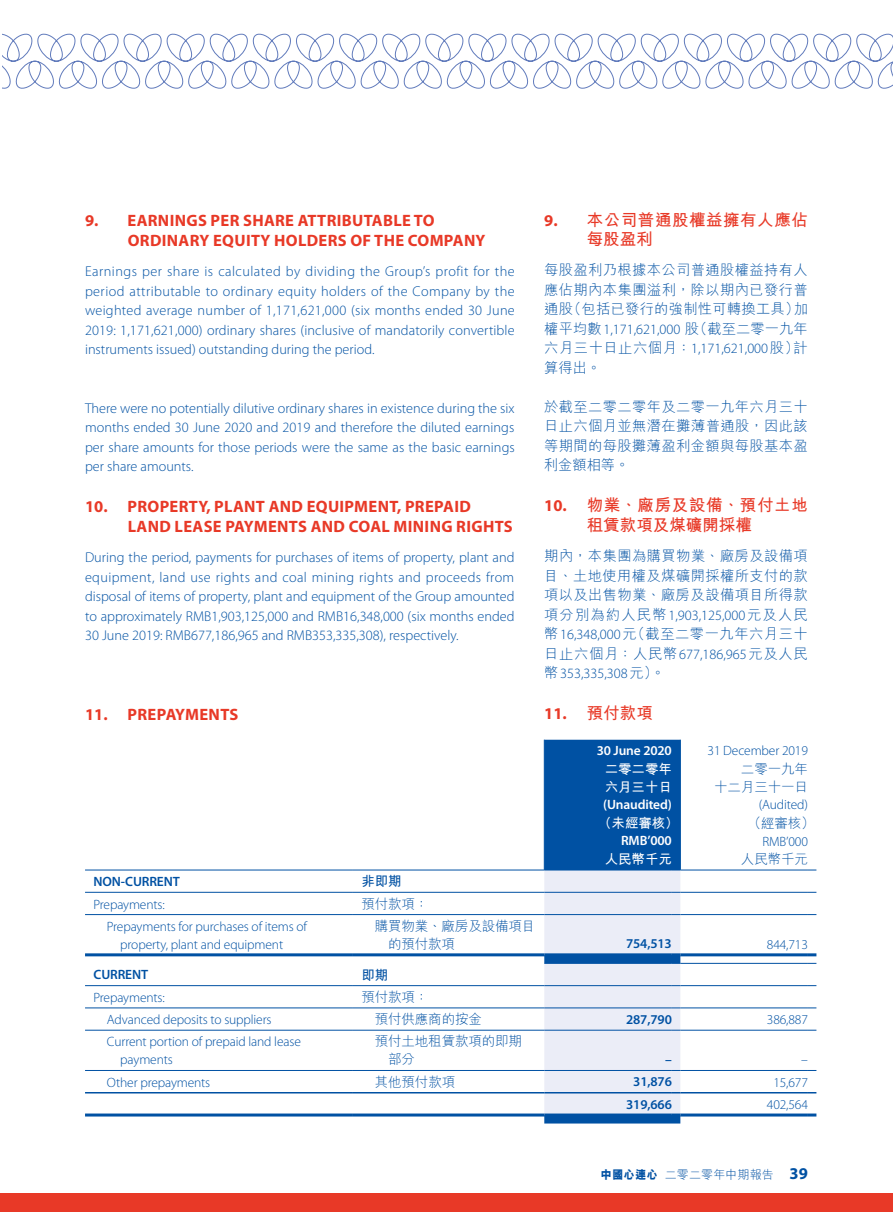
<style>
.page{position:relative;width:893px;height:1212px;background:#fff}
.page>*{position:absolute;margin:0;border:0;box-sizing:border-box;transform-origin:0 0}
.t1{font:700 16.5px/19.5px "Myriad Pro";letter-spacing:.02em;color:#e83927}
.t2{font:700 16.5px/19.5px "M Hei HK";letter-spacing:.035em;color:#e83927}
.t3{font:700 16.5px/19.5px "M Hei HK";color:#e83927}
.t4{font:300 14.25px/19.5px "Myriad Pro";color:#0051a3;text-align:justify}
.t5{font:300 14.25px/19.5px "M Hei HK";letter-spacing:.03em;color:#0051a3;text-align:justify}
.t6{font:300 13.5px/18px "Myriad Pro";letter-spacing:-.01em;color:#0051a3}
.t7{font:300 13.5px/18px "M Hei HK";letter-spacing:-.01em;color:#0051a3}
.t8{font:600 13.5px "Myriad Pro";letter-spacing:-.01em;color:#0051a3}
.t9{font:600 13.5px "Myriad Pro";letter-spacing:-.01em;color:#fff}
.t10{font:700 13.5px/18px "M Hei HK";letter-spacing:-.01em;color:#fff}
.t11{font:700 13.5px "M Hei HK";color:#0051a3}
.t12{font:300 12px "M Hei HK";letter-spacing:.01em;color:#0051a3}
.s1{font-family:"Myriad Pro"}
.s2{font-family:"M Hei HK"}
.s3{font-weight:800}
.s4{font-family:"Myriad Pro";font-weight:700;font-size:16.5px}
</style>
<div class="page">
<div style="left:0;top:1193px;width:893px;height:19px;background:#e83927"></div>
<svg style="left:2px;top:33px;width:891px;height:56px"></svg>
<div style="left:544px;top:740px;width:136px;height:383px;background:#0051a3"></div>
<hr style="left:85px;top:953px;width:268px;height:3px;background:#0051a3">
<hr style="left:353px;top:953px;width:191px;height:3px;background:#0051a3">
<hr style="left:680px;top:953px;width:128px;height:3px;background:#0051a3">
<svg style="left:808px;top:953px;width:8px;height:3px"></svg>
<hr style="left:85px;top:1113px;width:268px;height:3px;background:#0051a3">
<hr style="left:353px;top:1113px;width:191px;height:3px;background:#0051a3">
<hr style="left:680px;top:1113px;width:128px;height:3px;background:#0051a3">
<svg style="left:808px;top:1113px;width:8px;height:3px"></svg>
<hr style="left:544px;top:740px;width:1px;height:130px;background:#0051a3">
<hr style="left:680px;top:740px;width:1px;height:130px;background:#0051a3">
<hr style="left:85px;top:870px;width:268px;height:1px;background:#0051a3">
<hr style="left:353px;top:870px;width:191px;height:1px;background:#0051a3">
<hr style="left:680px;top:870px;width:128px;height:1px;background:#0051a3">
<hr style="left:85px;top:892px;width:268px;height:1px;background:#0051a3">
<hr style="left:353px;top:892px;width:191px;height:1px;background:#0051a3">
<hr style="left:680px;top:892px;width:128px;height:1px;background:#0051a3">
<hr style="left:85px;top:914px;width:268px;height:1px;background:#0051a3">
<hr style="left:353px;top:914px;width:191px;height:1px;background:#0051a3">
<hr style="left:680px;top:914px;width:128px;height:1px;background:#0051a3">
<hr style="left:680px;top:963px;width:128px;height:1px;background:#0051a3">
<hr style="left:85px;top:985px;width:268px;height:1px;background:#0051a3">
<hr style="left:353px;top:985px;width:191px;height:1px;background:#0051a3">
<hr style="left:680px;top:985px;width:128px;height:1px;background:#0051a3">
<hr style="left:85px;top:1008px;width:268px;height:1px;background:#0051a3">
<hr style="left:353px;top:1008px;width:191px;height:1px;background:#0051a3">
<hr style="left:680px;top:1008px;width:128px;height:1px;background:#0051a3">
<hr style="left:85px;top:1030px;width:268px;height:1px;background:#0051a3">
<hr style="left:353px;top:1030px;width:191px;height:1px;background:#0051a3">
<hr style="left:680px;top:1030px;width:128px;height:1px;background:#0051a3">
<hr style="left:85px;top:1070px;width:268px;height:1px;background:#0051a3">
<hr style="left:353px;top:1070px;width:191px;height:1px;background:#0051a3">
<hr style="left:680px;top:1070px;width:128px;height:1px;background:#0051a3">
<hr style="left:85px;top:1092px;width:268px;height:1px;background:#0051a3">
<hr style="left:353px;top:1092px;width:191px;height:1px;background:#0051a3">
<svg style="left:544px;top:870px;width:136px;height:246px;background:#d7e0ef"></svg>
<hr style="left:680px;top:1092px;width:128px;height:1px;background:#0051a3">
<p class="t1" style="left:128px;top:211px;width:359px;text-indent:-43px">9. EARNINGS PER SHARE ATTRIBUTABLE TO<br>ORDINARY EQUITY HOLDERS OF THE COMPANY</p>
<p class="t4" style="left:85px;top:262px;width:431px">Earnings per share is calculated by dividing the Group’s profit for the period attributable to ordinary equity holders of the Company by the weighted average number of 1,171,621,000 (six months ended 30 June 2019: 1,171,621,000) ordinary shares (inclusive of mandatorily convertible instruments issued) outstanding during the period.</p>
<p class="t4" style="left:85px;top:398px;width:431px">There were no potentially dilutive ordinary shares in existence during the six months ended 30 June 2020 and 2019 and therefore the diluted earnings per share amounts for those periods were the same as the basic earnings per share amounts.</p>
<p class="t1" style="left:128px;top:496px;width:387px;text-indent:-43px">10. PROPERTY, PLANT AND EQUIPMENT, PREPAID<br>LAND LEASE PAYMENTS AND COAL MINING RIGHTS</p>
<p class="t4" style="left:85px;top:547px;width:431px">During the period, payments for purchases of items of property, plant and equipment, land use rights and coal mining rights and proceeds from disposal of items of property, plant and equipment of the Group amounted to approximately RMB1,903,125,000 and RMB16,348,000 (six months ended 30 June 2019: RMB677,186,965 and RMB353,335,308), respectively.</p>
<p class="t1" style="left:85px;top:704px;width:155px">11. PREPAYMENTS</p>
<p class="t8" style="left:94px;top:872px;width:88px">NON-CURRENT</p>
<p class="t11" style="left:361px;top:871px;width:42px">非即期</p>
<p class="t6" style="left:94px;top:895px;width:73px">Prepayments:</p>
<p class="t7" style="left:361px;top:894px;width:68px">預付款項：</p>
<p class="t6" style="left:120px;top:917px;width:188px;text-indent:-13px">Prepayments for purchases of items of property, plant and equipment</p>
<p class="t7" style="left:388px;top:917px;width:149px;text-indent:-13px">購買物業、廠房及設備項目的預付款項</p>
<p class="t2" style="left:587px;top:208px;width:223px;text-indent:-42px"><span class="s1">9.</span> 本公司普通股權益擁有人應佔每股盈利</p>
<p class="t5" style="left:544px;top:260px;width:265px">每股盈利乃根據本公司普通股權益持有人應佔期內本集團溢利，除以期內已發行普通股（包括已發行的強制性可轉換工具）加權平均數<span class="s1">1,171,621,000</span> 股（截至二零一九年六月三十日止六個月：<span class="s1">1,171,621,000</span>股）計算得出。</p>
<p class="t5" style="left:544px;top:397px;width:265px">於截至二零二零年及二零一九年六月三十日止六個月並無潛在攤薄普通股，因此該等期間的每股攤薄盈利金額與每股基本盈利金額相等。</p>
<p class="t3" style="left:587px;top:494px;width:223px;text-indent:-43px"><span class="s1">10.</span> 物業、廠房及設備、預付土地租賃款項及煤礦開採權</p>
<p class="t5" style="left:544px;top:546px;width:265px">期內，本集團為購買物業、廠房及設備項目、土地使用權及煤礦開採權所支付的款項以及出售物業、廠房及設備項目所得款</p>
<p class="t4" style="left:544px;top:605px;width:265px"><span class="s2">項分別為約人民幣</span>1,903,125,000<span class="s2">元及人民</span></p>
<p class="t5" style="left:544px;top:624px;width:265px">幣<span class="s1">16,348,000</span>元（截至二零一九年六月三十日止六個月：人民幣<span class="s1">677,186,965</span>元及人民</p>
<p class="t4" style="left:544px;top:663px;width:122px"><span class="s2">幣</span>353,335,308<span class="s2">元）。</span></p>
<p class="t2" style="left:544px;top:702px;width:110px"><span class="s1">11.</span> 預付款項</p>
<p class="t9" style="left:597px;top:742px;width:77px">30 June 2020</p>
<p class="t10" style="left:605px;top:759px;width:68px">二零二零年六月三十日</p>
<p class="t9" style="left:603px;top:796px;width:70px">(Unaudited)</p>
<p class="t10" style="left:598px;top:813px;width:82px">（未經審核）</p>
<p class="t9" style="left:621px;top:832px;width:52px">RMB’000</p>
<p class="t10" style="left:605px;top:849px;width:68px">人民幣千元</p>
<p class="t6" style="left:707px;top:742px;width:102px">31 December 2019</p>
<p class="t7" style="left:714px;top:760px;width:95px;text-align:right">二零一九年<br>十二月三十一日</p>
<p class="t6" style="left:759px;top:796px;width:51px">(Audited)</p>
<p class="t7" style="left:748px;top:814px;width:68px">（經審核）</p>
<p class="t6" style="left:762px;top:832px;width:47px">RMB’000</p>
<p class="t7" style="left:741px;top:850px;width:68px">人民幣千元</p>
<p class="t8" style="left:626px;top:935px;width:47px">754,513</p>
<p class="t6" style="left:767px;top:935px;width:43px">844,713</p>
<p class="t8" style="left:94px;top:966px;width:56px">CURRENT</p>
<p class="t11" style="left:361px;top:965px;width:28px">即期</p>
<p class="t6" style="left:94px;top:988px;width:73px">Prepayments:</p>
<p class="t7" style="left:361px;top:988px;width:68px">預付款項：</p>
<p class="t6" style="left:107px;top:1010px;width:166px">Advanced deposits to suppliers</p>
<p class="t7" style="left:375px;top:1010px;width:109px">預付供應商的按金</p>
<p class="t8" style="left:626px;top:1010px;width:47px">287,790</p>
<p class="t6" style="left:767px;top:1010px;width:43px">386,887</p>
<p class="t6" style="left:120px;top:1033px;width:182px;text-indent:-13px">Current portion of prepaid land lease payments</p>
<p class="t7" style="left:388px;top:1032px;width:135px;text-indent:-13px">預付土地租賃款項的即期部分</p>
<p class="t8" style="left:665px;top:1051px;width:8px">–</p>
<p class="t6" style="left:801px;top:1051px;width:8px">–</p>
<p class="t6" style="left:107px;top:1073px;width:105px">Other prepayments</p>
<p class="t7" style="left:375px;top:1072px;width:82px">其他預付款項</p>
<p class="t8" style="left:633px;top:1073px;width:40px">31,876</p>
<p class="t6" style="left:773px;top:1073px;width:36px">15,677</p>
<p class="t8" style="left:626px;top:1095px;width:47px">319,666</p>
<p class="t6" style="left:767px;top:1095px;width:43px">402,564</p>
<p class="t12" style="left:601px;top:1168px;width:208px"><span class="s3">中國心連心</span> 二零二零年中期報告 <span class="s4">39</span></p>
</div>
